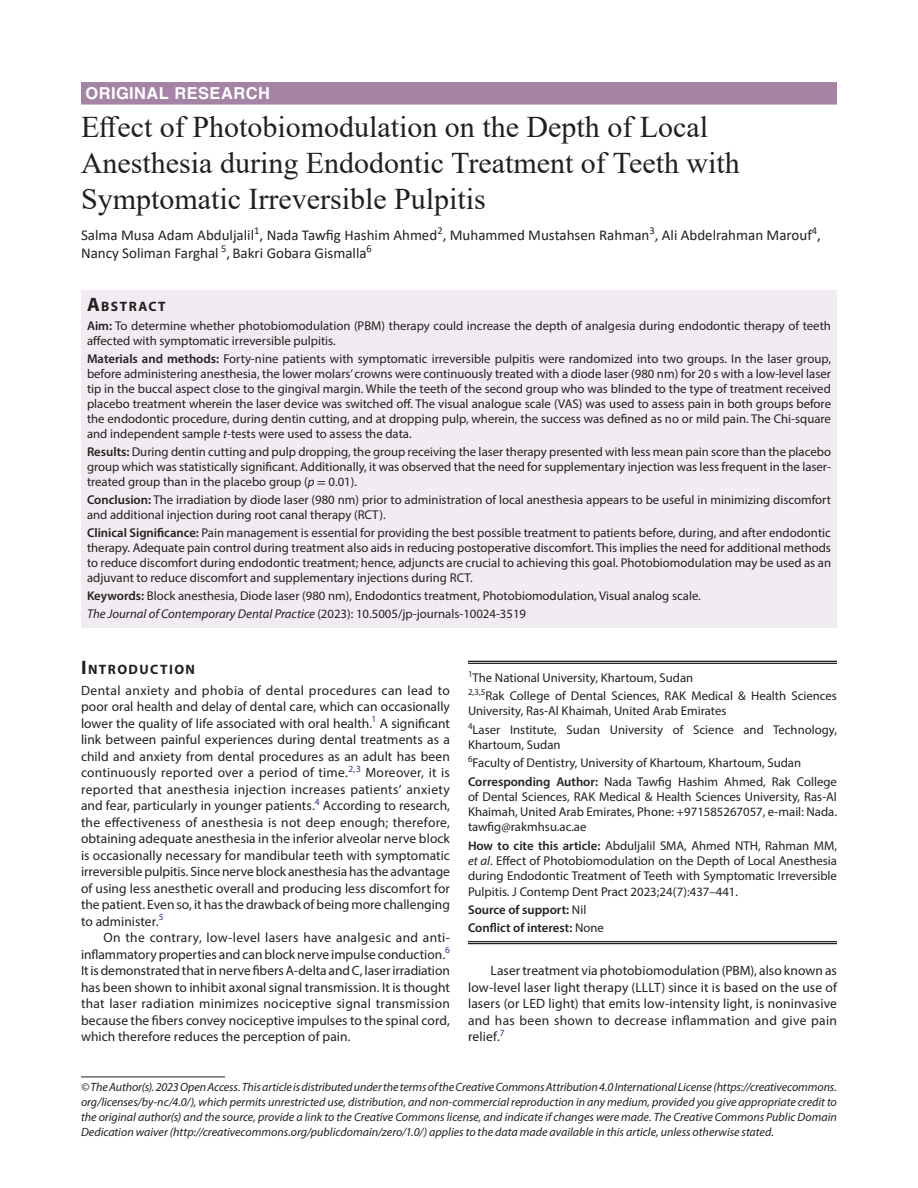
<style>
.page{position:relative;width:918px;height:1188px;background:#fff}
.page>*{position:absolute;margin:0;border:0;box-sizing:border-box;transform-origin:0 0}
.t1{font:30px/36px "Times New Roman";color:#231f20}
.ArticleType{font:700 16.5px "Helvetica LT Std";letter-spacing:.025em;color:#fff}
.AuthorName{font:15px/18px "Calibri";color:#231f20}
.Head-1{font:700 13.65px "Myriad Pro";letter-spacing:.105em;color:#231f20}
.AbstractTitle{font:700 13.65px "Myriad Pro";letter-spacing:.105em;color:#231f20}
.Para-NoIndent{font:13.5px/16.5px "Myriad Pro";color:#231f20;text-align:justify}
.Para-Indent{font:13.5px/16.5px "Myriad Pro";letter-spacing:.01em;color:#231f20;text-align:justify}
.Abstract-Para-first{font:12.75px/15px "Myriad Pro";color:#231f20;text-align:justify}
.Affiliation{font:12.75px/15.3px "Myriad Pro";color:#231f20}
.How_to_Cite{font:12.75px/15.3px "Myriad Pro";color:#231f20;text-align:justify}
.Corresponding_Author{font:12.75px/15.3px "Myriad Pro";color:#231f20;text-align:justify}
.Keywords{font:12.75px "Myriad Pro";color:#231f20}
.JT_DOI{font:italic 12.75px "Myriad Pro";color:#231f20}
.Affiliation-first{font:12.75px "Myriad Pro";color:#231f20}
.COI{font:600 12.75px "Myriad Pro";color:#231f20}
.Source{font:600 12.75px "Myriad Pro";color:#231f20}
.FootNote{font:italic 12px/15px "Myriad Pro";color:#231f20;text-align:justify}
.s1{font-size:19.5px}
.s2{font-weight:600}
.s3{font-style:italic}
.s4{font-family:"STIX General"}
.s5{font-style:normal}
.s6{font-weight:400}
</style>
<div class="page">
<div style="left:81px;top:82px;width:756px;height:23px;background:#a483a5"></div>
<div style="left:81px;top:290px;width:756px;height:26px;background:#f0ecf1"></div>
<div style="left:81px;top:315px;width:756px;height:39px;background:#f0ecf1"></div>
<div style="left:81px;top:348px;width:756px;height:99px;background:#f0ecf1"></div>
<div style="left:81px;top:441px;width:756px;height:55px;background:#f0ecf1"></div>
<div style="left:81px;top:489px;width:756px;height:39px;background:#f0ecf1"></div>
<div style="left:81px;top:522px;width:756px;height:69px;background:#f0ecf1"></div>
<div style="left:81px;top:585px;width:756px;height:24px;background:#f0ecf1"></div>
<div style="left:81px;top:603px;width:756px;height:24px;background:#f0ecf1"></div>
<hr style="left:81px;top:1077px;width:144px;height:1px;background:#231f20">
<hr style="left:468px;top:661px;width:369px;height:1px;background:#231f20">
<hr style="left:468px;top:663px;width:369px;height:1px;background:#231f20">
<hr style="left:468px;top:941px;width:369px;height:1px;background:#231f20">
<hr style="left:468px;top:943px;width:369px;height:1px;background:#231f20">
<p class="ArticleType" style="left:86px;top:83px;width:186px">ORIGINAL RESEARCH</p>
<p class="t1" style="left:81px;top:108px;width:660px">Effect of Photobiomodulation on the Depth of Local<br>Anesthesia during Endodontic Treatment of Teeth with<br>Symptomatic Irreversible Pulpitis</p>
<p class="AuthorName" style="left:81px;top:226px;width:742px">Salma Musa Adam Abduljalil<sup>1</sup>, Nada Tawfig Hashim Ahmed<sup>2</sup>, Muhammed Mustahsen Rahman<sup>3</sup>, Ali Abdelrahman Marouf<sup>4</sup>,<br>Nancy Soliman Farghal <sup>5</sup>, Bakri Gobara Gismalla<sup>6</sup></p>
<p class="AbstractTitle" style="left:87px;top:297px;width:80px"><span class="s1">A</span>BSTRACT</p>
<p class="Abstract-Para-first" style="left:87px;top:318px;width:746px"><span class="s2">Aim:</span> To determine whether photobiomodulation (PBM) therapy could increase the depth of analgesia during endodontic therapy of teeth affected with symptomatic irreversible pulpitis.</p>
<p class="Abstract-Para-first" style="left:87px;top:351px;width:746px"><span class="s2">Materials and methods:</span> Forty-nine patients with symptomatic irreversible pulpitis were randomized into two groups. In the laser group, before administering anesthesia, the lower molars’ crowns were continuously treated with a diode laser (980 nm) for 20 s with a low-level laser tip in the buccal aspect close to the gingival margin. While the teeth of the second group who was blinded to the type of treatment received placebo treatment wherein the laser device was switched off. The visual analogue scale (VAS) was used to assess pain in both groups before the endodontic procedure, during dentin cutting, and at dropping pulp, wherein, the success was defined as no or mild pain. The Chi-square and independent sample <span class="s3">t</span>-tests were used to assess the data.</p>
<p class="Abstract-Para-first" style="left:87px;top:444px;width:746px"><span class="s2">Results:</span> During dentin cutting and pulp dropping, the group receiving the laser therapy presented with less mean pain score than the placebo group which was statistically significant. Additionally, it was observed that the need for supplementary injection was less frequent in the laser&shy;treated group than in the placebo group (<span class="s3">p</span> <span class="s4">=</span> 0.01).</p>
<p class="Abstract-Para-first" style="left:87px;top:492px;width:746px"><span class="s2">Conclusion:</span> The irradiation by diode laser (980 nm) prior to administration of local anesthesia appears to be useful in minimizing discomfort and additional injection during root canal therapy (RCT).</p>
<p class="Abstract-Para-first" style="left:87px;top:525px;width:746px"><span class="s2">Clinical Significance:</span> Pain management is essential for providing the best possible treatment to patients before, during, and after endodontic therapy. Adequate pain control during treatment also aids in reducing postoperative discomfort. This implies the need for additional methods to reduce discomfort during endodontic treatment; hence, adjuncts are crucial to achieving this goal. Photobiomodulation may be used as an adjuvant to reduce discomfort and supplementary injections during RCT.</p>
<p class="Keywords" style="left:87px;top:588px;width:615px"><span class="s2">Keywords:</span> Block anesthesia, Diode laser (980 nm), Endodontics treatment, Photobiomodulation, Visual analog scale.</p>
<p class="JT_DOI" style="left:87px;top:606px;width:441px">The Journal of Contemporary Dental Practice <span class="s5">(2023): 10.5005/jp-journals-10024-3519</span></p>
<p class="Head-1" style="left:81px;top:660px;width:116px"><span class="s1">I</span>NTRODUCTION</p>
<p class="Para-NoIndent" style="left:81px;top:682px;width:371px">Dental anxiety and phobia of dental procedures can lead to poor oral health and delay of dental care, which can occasionally lower the quality of life associated with oral health.<sup>1</sup> A significant link between painful experiences during dental treatments as a child and anxiety from dental procedures as an adult has been continuously reported over a period of time.<sup>2,3</sup> Moreover, it is reported that anesthesia injection increases patients’ anxiety and fear, particularly in younger patients.<sup>4</sup> According to research, the effectiveness of anesthesia is not deep enough; therefore, obtaining adequate anesthesia in the inferior alveolar nerve block is occasionally necessary for mandibular teeth with symptomatic irreversible pulpitis. Since nerve block anesthesia has the advantage of using less anesthetic overall and producing less discomfort for the patient. Even so, it has the drawback of being more challenging to administer.<sup>5</sup></p>
<p class="Para-Indent" style="left:81px;top:929px;width:371px;text-indent:22px">On the contrary, low-level lasers have analgesic and anti&shy;inflammatory properties and can block nerve impulse conduction.<sup>6<br></sup>It is demonstrated that in nerve fibers A-delta and C, laser irradiation has been shown to inhibit axonal signal transmission. It is thought that laser radiation minimizes nociceptive signal transmission because the fibers convey nociceptive impulses to the spinal cord, which therefore reduces the perception of pain.</p>
<p class="Affiliation-first" style="left:468px;top:670px;width:227px"><sup>1</sup>The National University, Khartoum, Sudan</p>
<p class="Affiliation" style="left:468px;top:688px;width:370px"><sup>2,3,5</sup>Rak College of Dental Sciences, RAK Medical &amp; Health Sciences<br>University, Ras-Al Khaimah, United Arab Emirates</p>
<p class="Affiliation" style="left:468px;top:721px;width:371px"><sup>4</sup>Laser Institute, Sudan University of Science and Technology,<br>Khartoum, Sudan</p>
<p class="Affiliation" style="left:468px;top:755px;width:335px"><sup>6</sup>Faculty of Dentistry, University of Khartoum, Khartoum, Sudan</p>
<p class="Corresponding_Author" style="left:468px;top:773px;width:370px"><span class="s2">Corresponding Author:</span> Nada Tawfig Hashim Ahmed, Rak College of Dental Sciences, RAK Medical &amp; Health Sciences University, Ras-Al Khaimah, United Arab Emirates, Phone: +971585267057, e-mail: Nada. tawfig@rakmhsu.ac.ae</p>
<p class="How_to_Cite" style="left:468px;top:838px;width:371px"><span class="s2">How to cite this article:</span> Abduljalil SMA, Ahmed NTH, Rahman MM, <span class="s3">et al</span>. Effect of Photobiomodulation on the Depth of Local Anesthesia during Endodontic Treatment of Teeth with Symptomatic Irreversible Pulpitis. J Contemp Dent Pract 2023;24(7):437–441.</p>
<p class="Source" style="left:468px;top:902px;width:120px">Source of support: <span class="s6">Nil</span></p>
<p class="COI" style="left:468px;top:920px;width:137px">Conflict of interest: <span class="s6">None</span></p>
<p class="Para-Indent" style="left:468px;top:962px;width:371px;text-indent:22px">Laser treatment via photobiomodulation (PBM), also known as low-level laser light therapy (LLLT) since it is based on the use of lasers (or LED light) that emits low-intensity light, is noninvasive and has been shown to decrease inflammation and give pain relief.<sup>7</sup></p>
<p class="FootNote" style="left:81px;top:1079px;width:758px">© The Author(s). 2023 Open Access. This article is distributed under the terms of the Creative Commons Attribution 4.0 International License (https://creativecommons. org/licenses/by-nc/4.0/), which permits unrestricted use, distribution, and non-commercial reproduction in any medium, provided you give appropriate credit to the original author(s) and the source, provide a link to the Creative Commons license, and indicate if changes were made. The Creative Commons Public Domain Dedication waiver (http://creativecommons.org/publicdomain/zero/1.0/) applies to the data made available in this article, unless otherwise stated.</p>
</div>
